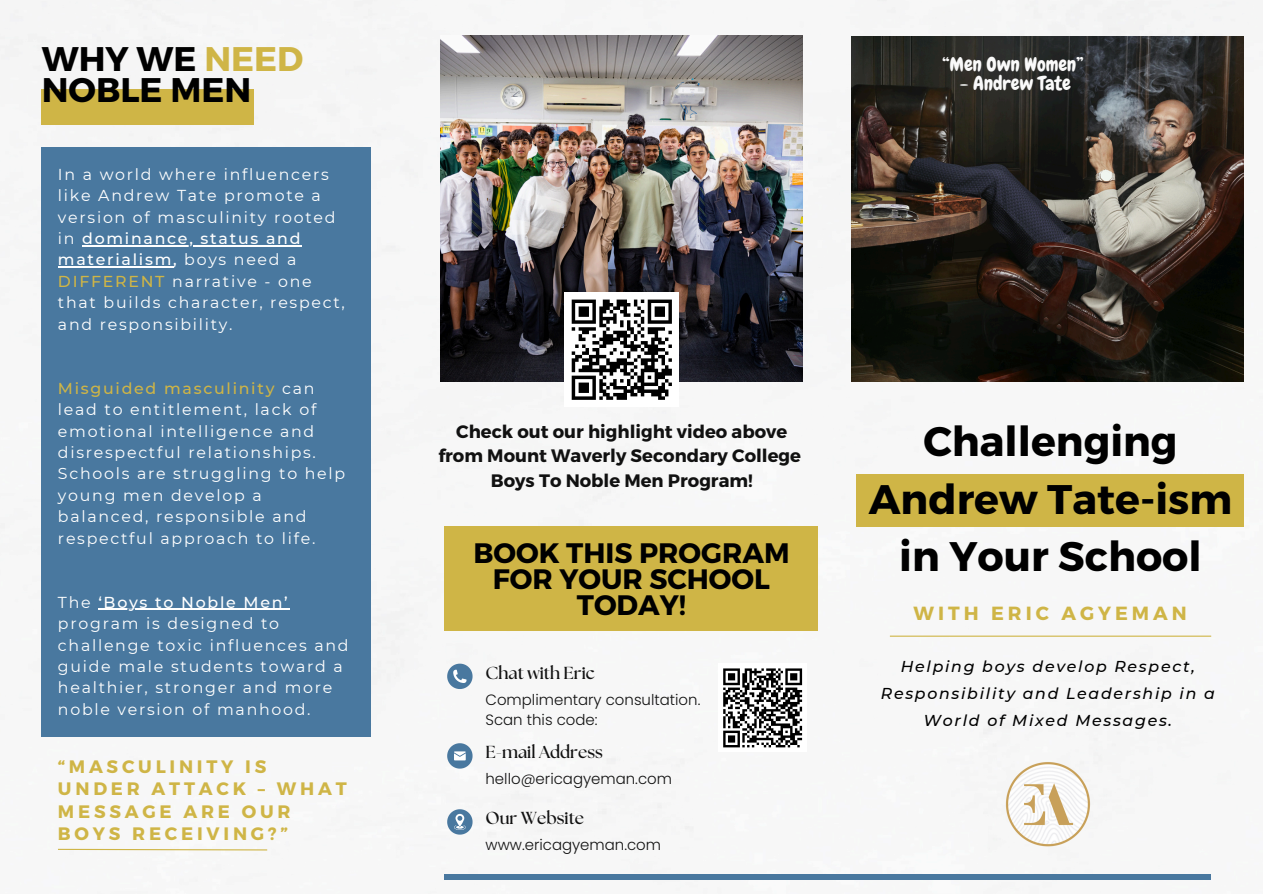
<style>
.page{position:relative;width:1263px;height:894px;background:#fff}
.page>*{position:absolute;margin:0;border:0;box-sizing:border-box;transform-origin:0 0}
.t1{font:700 41.25px/57.3px "Montserrat";color:#000;text-align:center}
.t2{font:700 34.05px/31.5px "Montserrat";color:#000}
.t3{font:700 28.05px/25.8px "Montserrat";color:#000;text-align:center}
.t4{font:19.5px "Chewy";color:#fafafa}
.t5{font:700 19.05px "Montserrat";letter-spacing:.21em;color:#cfb546}
.t6{font:700 18px/24.8px "Montserrat";color:#111;text-align:center}
.t7{font:700 18px/22.5px "Montserrat";letter-spacing:.21em;color:#cfb546}
.t8{font:700 17.4px "The Seasons";color:#111}
.t9{font:15.75px/21.3px "Montserrat";letter-spacing:.11em;color:#fff}
.t10{font:italic 500 15.75px/27px "Montserrat";letter-spacing:.11em;color:#000;text-align:center}
.t11{font:300 15px/20.1px "Poppins";color:#111}
.s1{color:#cfb546}
.s2{font-weight:500}
.s3{font-weight:500;color:#cfb546}
</style>
<div class="page">
<img style="left:0;top:0;width:1258px;height:887px">
<div style="left:444px;top:874px;width:767px;height:6px;background:#49789f"></div>
<hr style="left:890px;top:635px;width:321px;height:1px;background:#cfb546">
<img style="left:999px;top:760px;width:97px;height:88px">
<div style="left:857px;top:474px;width:387px;height:52px;background:#cfb546"></div>
<img style="left:441px;top:35px;width:362px;height:346px">
<div style="left:444px;top:525px;width:374px;height:105px;background:#cfb546"></div>
<div style="left:42px;top:147px;width:329px;height:589px;background:#49789f"></div>
<svg style="left:57px;top:848px;width:211px;height:2px"></svg>
<svg style="left:447px;top:663px;width:26px;height:25px"></svg>
<svg style="left:447px;top:743px;width:26px;height:25px"></svg>
<svg style="left:447px;top:809px;width:26px;height:25px"></svg>
<div style="left:42px;top:89px;width:212px;height:36px;background:#cfb546"></div>
<div style="left:718px;top:663px;width:89px;height:89px;background:#fff"></div>
<svg style="left:723px;top:668px;width:80px;height:80px"></svg>
<div style="left:565px;top:292px;width:114px;height:114px;background:#fff"></div>
<svg style="left:571px;top:299px;width:101px;height:101px"></svg>
<img style="left:852px;top:37px;width:391px;height:344px">
<hr style="left:82px;top:245px;width:220px;height:1px;background:#fff">
<hr style="left:58px;top:266px;width:115px;height:1px;background:#fff">
<hr style="left:98px;top:608px;width:192px;height:1px;background:#fff">
<h4 class="t2" style="left:42px;top:41px;width:263px">WHY WE <span class="s1">NEED<br></span>NOBLE MEN</h4>
<h5 class="t9" style="left:58px;top:163px;width:279px">In a world where influencers like Andrew Tate promote a version of masculinity rooted in</h5>
<h3 class="t9" style="left:58px;top:228px;width:288px;text-indent:24px"><span class="s2">dominance, status and materialism,</span> boys need a<br><span class="s3">DIFFERENT</span> narrative - one that builds character, respect, and responsibility.</h3>
<h3 class="t9" style="left:58px;top:377px;width:260px;text-align:justify"><span class="s3">Misguided masculinity</span> can lead to entitlement, lack of emotional intelligence and</h3>
<h1 class="t9" style="left:58px;top:441px;width:289px">disrespectful relationships.<br>Schools are struggling to help young men develop a balanced, responsible and respectful approach to life.</h1>
<p class="t9" style="left:58px;top:591px;width:292px;text-indent:40px"><span class="s2">‘Boys to Noble Men’ </span>program is designed to challenge toxic influences and guide male students toward a healthier, stronger and more noble version of manhood.</p>
<h1 class="t9" style="left:58px;top:591px;width:34px">The</h1>
<p class="t7" style="left:58px;top:754px;width:290px">“MASCULINITY IS<br>UNDER ATTACK – WHAT<br>MESSAGE ARE OUR<br>BOYS RECEIVING?”</p>
<p class="t4" style="left:942px;top:52px;width:143px">“Men Own Women”</p>
<p class="t4" style="left:960px;top:71px;width:112px">- Andrew Tate</p>
<p class="t6" style="left:438px;top:418px;width:364px">Check out our highlight video above from Mount Waverly Secondary College<br>Boys To Noble Men Program!</p>
<p class="t3" style="left:473px;top:538px;width:318px">BOOK THIS PROGRAM<br>FOR YOUR SCHOOL<br>TODAY!</p>
<h4 class="t8" style="left:485px;top:664px;width:111px">Chat with Eric</h4>
<h2 class="t11" style="left:485px;top:689px;width:216px">Complimentary consultation.<br>Scan this code:</h2>
<p class="t8" style="left:485px;top:744px;width:119px">E-mail Address</p>
<p class="t11" style="left:485px;top:768px;width:188px">hello@ericagyeman.com</p>
<p class="t8" style="left:485px;top:810px;width:100px">Our Website</p>
<h6 class="t11" style="left:485px;top:834px;width:177px">www.ericagyeman.com</h6>
<p class="t1" style="left:869px;top:411px;width:365px">Challenging<br>Andrew Tate-ism in Your School</p>
<p class="t5" style="left:913px;top:600px;width:275px">WITH ERIC AGYEMAN</p>
<p class="t10" style="left:881px;top:652px;width:335px">Helping boys develop Respect,<br>Responsibility and Leadership in a<br>World of Mixed Messages.</p>
</div>
